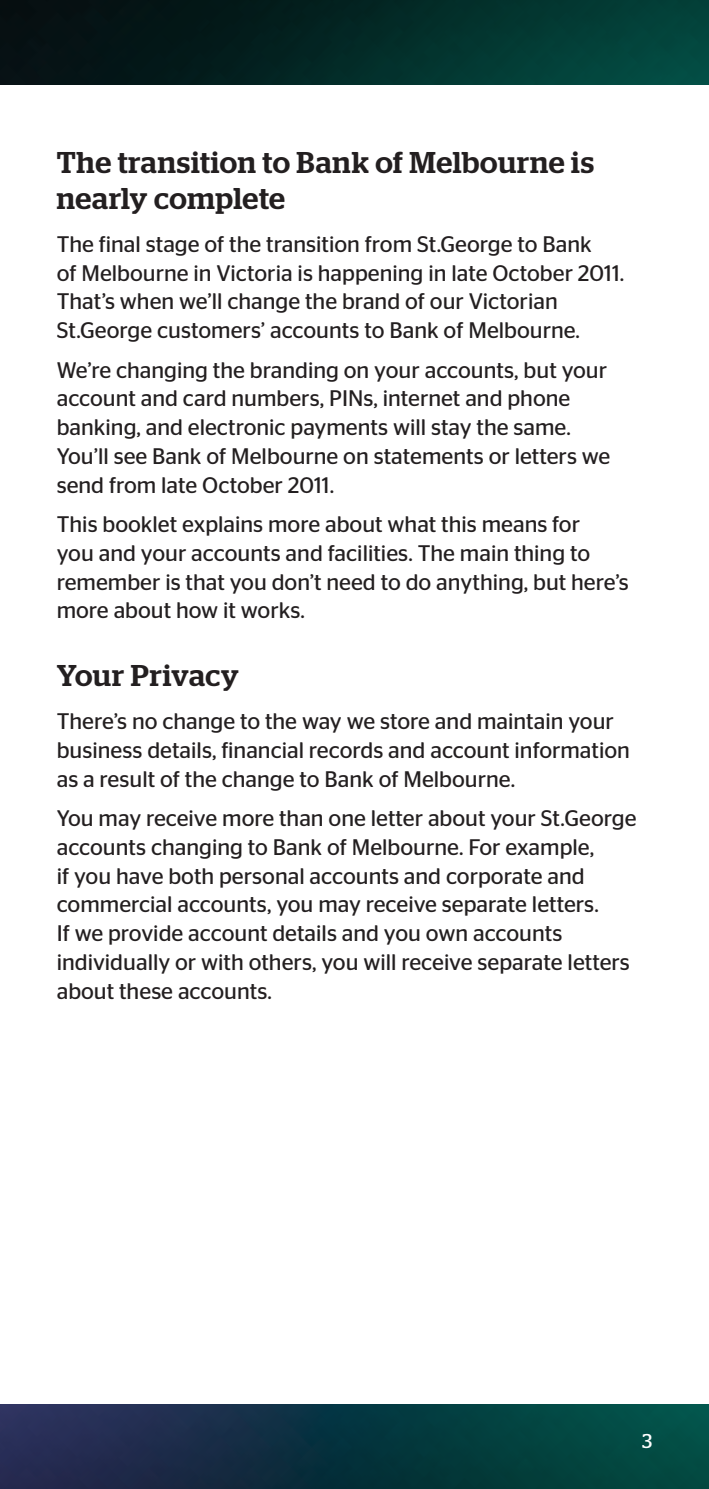
<style>
.page{position:relative;width:709px;height:1489px;background:#fff}
.page>*{position:absolute;margin:0;border:0;box-sizing:border-box;transform-origin:0 0}
.t1{font:500 30px/36px "Stag";letter-spacing:.02em;color:#231f20}
.t2{font:22.5px/28.8px "Stag Sans";color:#231f20}
.t3{font:20px "Stag";color:#fff}
</style>
<div class="page">
<img style="left:0;top:0;width:709px;height:1488px">
<div style="left:0;top:85px;width:709px;height:1318px;background:#fff"></div>
<h1 class="t1" style="left:57px;top:144px;width:539px">The transition to Bank of Melbourne is nearly complete</h1>
<p class="t2" style="left:57px;top:229px;width:569px">The final stage of the transition from St.George to Bank<br>of Melbourne in Victoria is happening in late October 2011.<br>That’s when we’ll change the brand of our Victorian St.George customers’ accounts to Bank of Melbourne.</p>
<p class="t2" style="left:57px;top:355px;width:555px">We’re changing the branding on your accounts, but your account and card numbers, PINs, internet and phone banking, and electronic payments will stay the same.<br>You’ll see Bank of Melbourne on statements or letters we send from late October 2011.</p>
<p class="t2" style="left:57px;top:509px;width:573px">This booklet explains more about what this means for<br>you and your accounts and facilities. The main thing to remember is that you don’t need to do anything, but here’s more about how it works.</p>
<h1 class="t1" style="left:57px;top:657px;width:184px">Your Privacy</h1>
<p class="t2" style="left:57px;top:706px;width:574px">There’s no change to the way we store and maintain your business details, financial records and account information as a result of the change to Bank of Melbourne.</p>
<p class="t2" style="left:57px;top:803px;width:581px">You may receive more than one letter about your St.George accounts changing to Bank of Melbourne. For example,<br>if you have both personal accounts and corporate and commercial accounts, you may receive separate letters.<br>If we provide account details and you own accounts individually or with others, you will receive separate letters about these accounts.</p>
<p class="t3" style="left:642px;top:1429px;width:12px">3</p>
</div>
